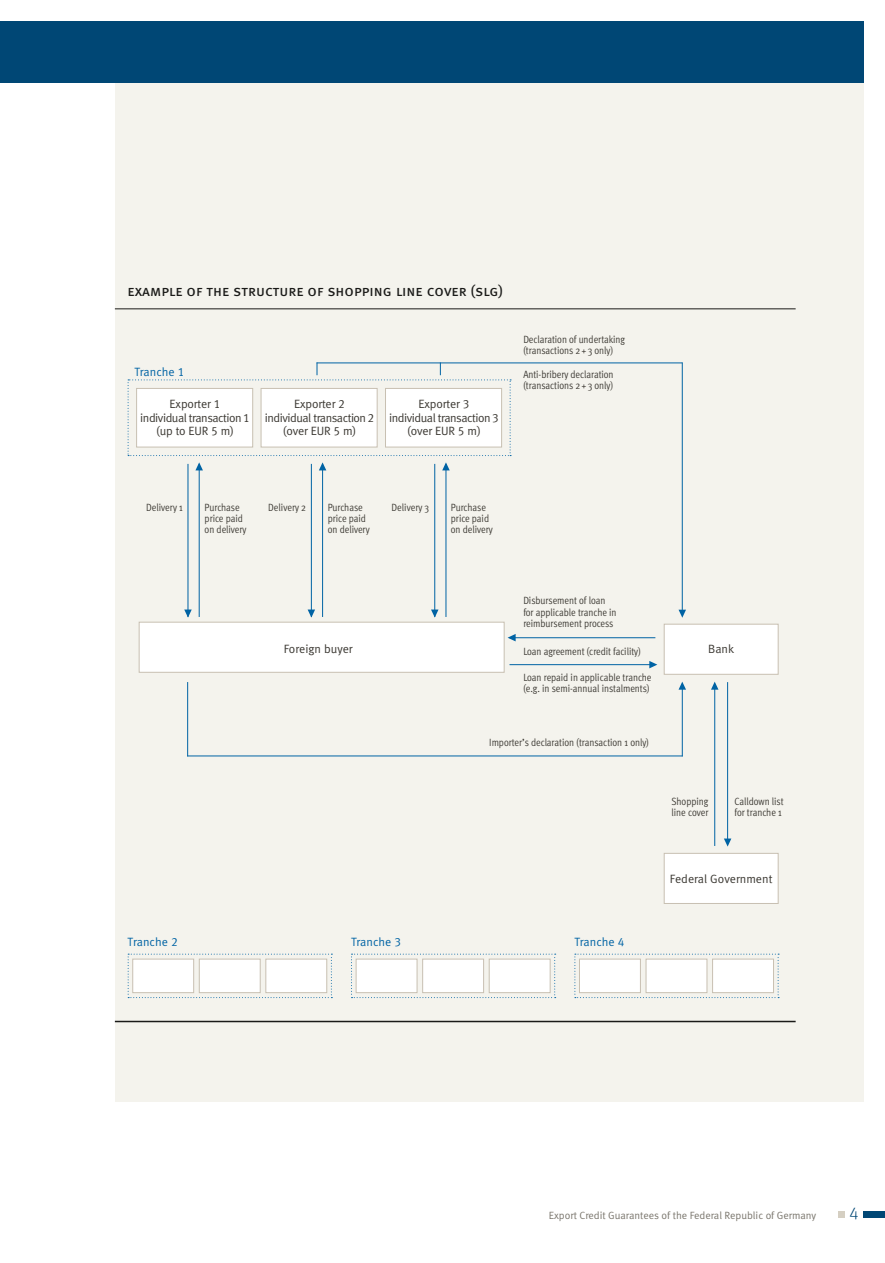
<style>
.page{position:relative;width:885px;height:1263px;background:#fff}
.page>*{position:absolute;margin:0;border:0;box-sizing:border-box;transform-origin:0 0}
.t1{font:17.25px "Meta Light LF";color:#004775}
.Bro_Grafik_head_1{font:15px "Meta Book Caps";color:#1a1a18}
.Bro_Grafik_Summe_Ges{font:12px/13.5px "Meta Normal LF";letter-spacing:-.04em;color:#3b3832;text-align:center}
.Bro_Grafik_Summe_Ges-2{font:12px "Meta Normal LF";letter-spacing:-.01em;color:#3b3832}
.Bro_Grafik_Summe_Ges-3{font:12px "Meta Normal LF";color:#0063a4}
.t2{font:10.5px/11.2px "Meta Cond Normal";letter-spacing:-.005em;color:#3b3832}
.t3{font:10.5px "Meta Normal";letter-spacing:-.005em;color:#7a766d}
</style>
<div class="page">
<div style="left:863px;top:1211px;width:21px;height:7px;background:#004775"></div>
<div style="left:837px;top:1211px;width:7px;height:7px;background:#d5cfc2"></div>
<div style="left:0;top:21px;width:863px;height:62px;background:#004775"></div>
<div style="left:115px;top:83px;width:748px;height:1018px;background:#f4f3ed"></div>
<div style="left:139px;top:622px;width:365px;height:51px;background:#fff;border:1px solid #c8c0b2"></div>
<div style="left:663px;top:853px;width:115px;height:51px;background:#fff;border:1px solid #c8c0b2"></div>
<hr style="left:187px;top:755px;width:495px;height:1px;background:#0063a4">
<hr style="left:316px;top:362px;width:366px;height:1px;background:#0063a4">
<hr style="left:681px;top:362px;width:1px;height:248px;background:#0063a4">
<hr style="left:509px;top:664px;width:145px;height:1px;background:#0063a4">
<hr style="left:509px;top:637px;width:146px;height:1px;background:#0063a4">
<svg style="left:507px;top:634px;width:8px;height:7px"></svg>
<svg style="left:649px;top:661px;width:8px;height:7px"></svg>
<hr style="left:681px;top:688px;width:1px;height:68px;background:#0063a4">
<svg style="left:678px;top:610px;width:8px;height:8px"></svg>
<hr style="left:727px;top:682px;width:1px;height:159px;background:#0063a4">
<svg style="left:724px;top:838px;width:7px;height:8px"></svg>
<hr style="left:714px;top:686px;width:1px;height:160px;background:#0063a4">
<svg style="left:711px;top:682px;width:7px;height:8px"></svg>
<svg style="left:678px;top:682px;width:8px;height:8px"></svg>
<hr style="left:115px;top:309px;width:680px;height:1px;background:#1a1a18">
<div style="left:663px;top:624px;width:115px;height:51px;background:#fff;border:1px solid #c8c0b2"></div>
<svg style="left:128px;top:362px;width:383px;height:94px"></svg>
<div style="left:136px;top:388px;width:117px;height:59px;background:#fff;border:1px solid #c8c0b2"></div>
<div style="left:260px;top:388px;width:117px;height:59px;background:#fff;border:1px solid #c8c0b2"></div>
<div style="left:385px;top:388px;width:117px;height:59px;background:#fff;border:1px solid #c8c0b2"></div>
<svg style="left:184px;top:609px;width:8px;height:9px"></svg>
<hr style="left:187px;top:464px;width:1px;height:153px;background:#0063a4">
<hr style="left:199px;top:464px;width:1px;height:153px;background:#0063a4">
<svg style="left:195px;top:462px;width:8px;height:8px"></svg>
<svg style="left:307px;top:609px;width:8px;height:9px"></svg>
<hr style="left:311px;top:464px;width:1px;height:153px;background:#0063a4">
<hr style="left:322px;top:464px;width:1px;height:153px;background:#0063a4">
<svg style="left:319px;top:462px;width:7px;height:8px"></svg>
<svg style="left:431px;top:609px;width:7px;height:9px"></svg>
<hr style="left:434px;top:464px;width:1px;height:153px;background:#0063a4">
<hr style="left:445px;top:464px;width:1px;height:153px;background:#0063a4">
<svg style="left:442px;top:462px;width:7px;height:8px"></svg>
<svg style="left:128px;top:954px;width:204px;height:44px"></svg>
<div style="left:132px;top:959px;width:62px;height:34px;background:#fff;border:1px solid #c8c0b2"></div>
<div style="left:199px;top:959px;width:62px;height:34px;background:#fff;border:1px solid #c8c0b2"></div>
<div style="left:265px;top:959px;width:62px;height:34px;background:#fff;border:1px solid #c8c0b2"></div>
<svg style="left:351px;top:954px;width:204px;height:44px"></svg>
<div style="left:355px;top:959px;width:62px;height:34px;background:#fff;border:1px solid #c8c0b2"></div>
<div style="left:422px;top:959px;width:62px;height:34px;background:#fff;border:1px solid #c8c0b2"></div>
<div style="left:488px;top:959px;width:62px;height:34px;background:#fff;border:1px solid #c8c0b2"></div>
<svg style="left:574px;top:954px;width:205px;height:44px"></svg>
<div style="left:579px;top:959px;width:61px;height:34px;background:#fff;border:1px solid #c8c0b2"></div>
<div style="left:645px;top:959px;width:62px;height:34px;background:#fff;border:1px solid #c8c0b2"></div>
<div style="left:712px;top:959px;width:61px;height:34px;background:#fff;border:1px solid #c8c0b2"></div>
<hr style="left:115px;top:1021px;width:680px;height:1px;background:#1a1a18">
<hr style="left:187px;top:682px;width:1px;height:74px;background:#0063a4">
<p class="Bro_Grafik_head_1" style="left:128px;top:281px;width:377px">example of the structure of shopping line cover (slg)</p>
<p class="Bro_Grafik_Summe_Ges-3" style="left:134px;top:365px;width:52px">Tranche 1</p>
<p class="Bro_Grafik_Summe_Ges" style="left:140px;top:397px;width:111px">Exporter 1<br>individual transaction 1 (up to EUR 5 m)</p>
<p class="Bro_Grafik_Summe_Ges-2" style="left:294px;top:397px;width:52px">Exporter 2</p>
<p class="Bro_Grafik_Summe_Ges" style="left:265px;top:411px;width:111px">individual transaction 2 (over EUR 5 m)</p>
<p class="Bro_Grafik_Summe_Ges-2" style="left:418px;top:397px;width:52px">Exporter 3</p>
<p class="Bro_Grafik_Summe_Ges" style="left:389px;top:411px;width:111px">individual transaction 3 (over EUR 5 m)</p>
<p class="t2" style="left:523px;top:334px;width:103px">Declaration of undertaking (transactions 2+3 only)</p>
<p class="t2" style="left:523px;top:368px;width:92px">Anti-bribery declaration (transactions 2+3 only)</p>
<p class="t2" style="left:146px;top:501px;width:38px">Delivery 1</p>
<p class="t2" style="left:205px;top:501px;width:43px">Purchase price paid on delivery</p>
<p class="t2" style="left:268px;top:501px;width:39px">Delivery 2</p>
<p class="t2" style="left:328px;top:501px;width:43px">Purchase price paid on delivery</p>
<p class="t2" style="left:391px;top:501px;width:39px">Delivery 3</p>
<p class="t2" style="left:451px;top:501px;width:43px">Purchase price paid on delivery</p>
<p class="Bro_Grafik_Summe_Ges-2" style="left:284px;top:642px;width:70px">Foreign buyer</p>
<p class="t2" style="left:523px;top:595px;width:95px">Disbursement of loan for applicable tranche in reimbursement process</p>
<p class="t2" style="left:523px;top:645px;width:119px">Loan agreement (credit facility)</p>
<p class="t2" style="left:523px;top:671px;width:130px">Loan repaid in applicable tranche (e.g. in semi-annual instalments)</p>
<p class="t2" style="left:489px;top:737px;width:161px">Importer’s declaration (transaction 1 only)</p>
<p class="Bro_Grafik_Summe_Ges-2" style="left:708px;top:642px;width:28px">Bank</p>
<p class="t2" style="left:671px;top:795px;width:39px">Shopping line cover</p>
<p class="t2" style="left:734px;top:795px;width:51px">Calldown list for tranche 1</p>
<p class="Bro_Grafik_Summe_Ges-3" style="left:128px;top:935px;width:52px">Tranche 2</p>
<p class="Bro_Grafik_Summe_Ges-3" style="left:351px;top:935px;width:52px">Tranche 3</p>
<p class="Bro_Grafik_Summe_Ges-3" style="left:574px;top:935px;width:52px">Tranche 4</p>
<p class="Bro_Grafik_Summe_Ges-2" style="left:670px;top:871px;width:104px">Federal Government</p>
<p class="t3" style="left:549px;top:1209px;width:269px">Export Credit Guarantees of the Federal Republic of Germany</p>
<h1 class="t1" style="left:849px;top:1203px;width:11px">4</h1>
</div>
